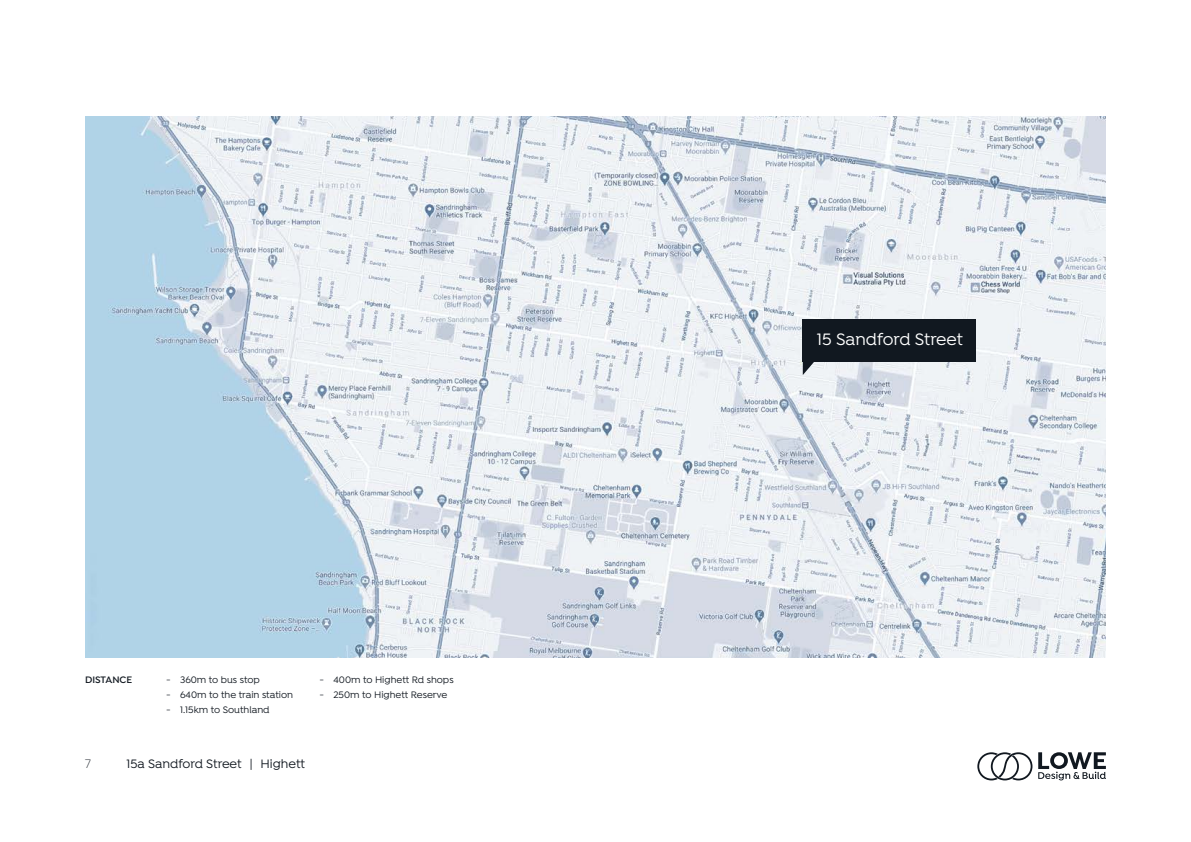
<style>
.page{position:relative;width:1191px;height:842px;background:#fff}
.page>*{position:absolute;margin:0;border:0;box-sizing:border-box;transform-origin:0 0}
.t1{font:500 17.6px "Isidora";color:#fff}
.t2{font:500 13px "Isidora";color:#111820}
.t3{font:300 13px "Isidora";color:#111820}
.t4{font:500 10px "Isidora";color:#111820}
.t5{font:600 10px "Isidora";color:#111820}
</style>
<div class="page">
<svg style="left:977px;top:752px;width:55px;height:28px"></svg>
<svg style="left:1038px;top:752px;width:68px;height:28px"></svg>
<img style="left:85px;top:116px;width:1021px;height:542px">
<div style="left:802px;top:319px;width:174px;height:43px;background:#111820"></div>
<svg style="left:802px;top:362px;width:16px;height:13px"></svg>
<p class="t5" style="left:85px;top:674px;width:49px">DISTANCE</p>
<p class="t4" style="left:166px;top:674px;width:95px">- 360m to bus stop</p>
<p class="t4" style="left:166px;top:689px;width:128px">- 640m to the train station</p>
<p class="t4" style="left:166px;top:704px;width:105px">- 1.15km to Southland</p>
<p class="t4" style="left:319px;top:674px;width:136px">- 400m to Highett Rd shops</p>
<p class="t4" style="left:319px;top:689px;width:129px">- 250m to Highett Reserve</p>
<h2 class="t3" style="left:85px;top:756px;width:7px">7</h2>
<h2 class="t2" style="left:126px;top:756px;width:180px">15a Sandford Street | Highett</h2>
<h1 class="t1" style="left:816px;top:330px;width:148px">15 Sandford Street</h1>
</div>
